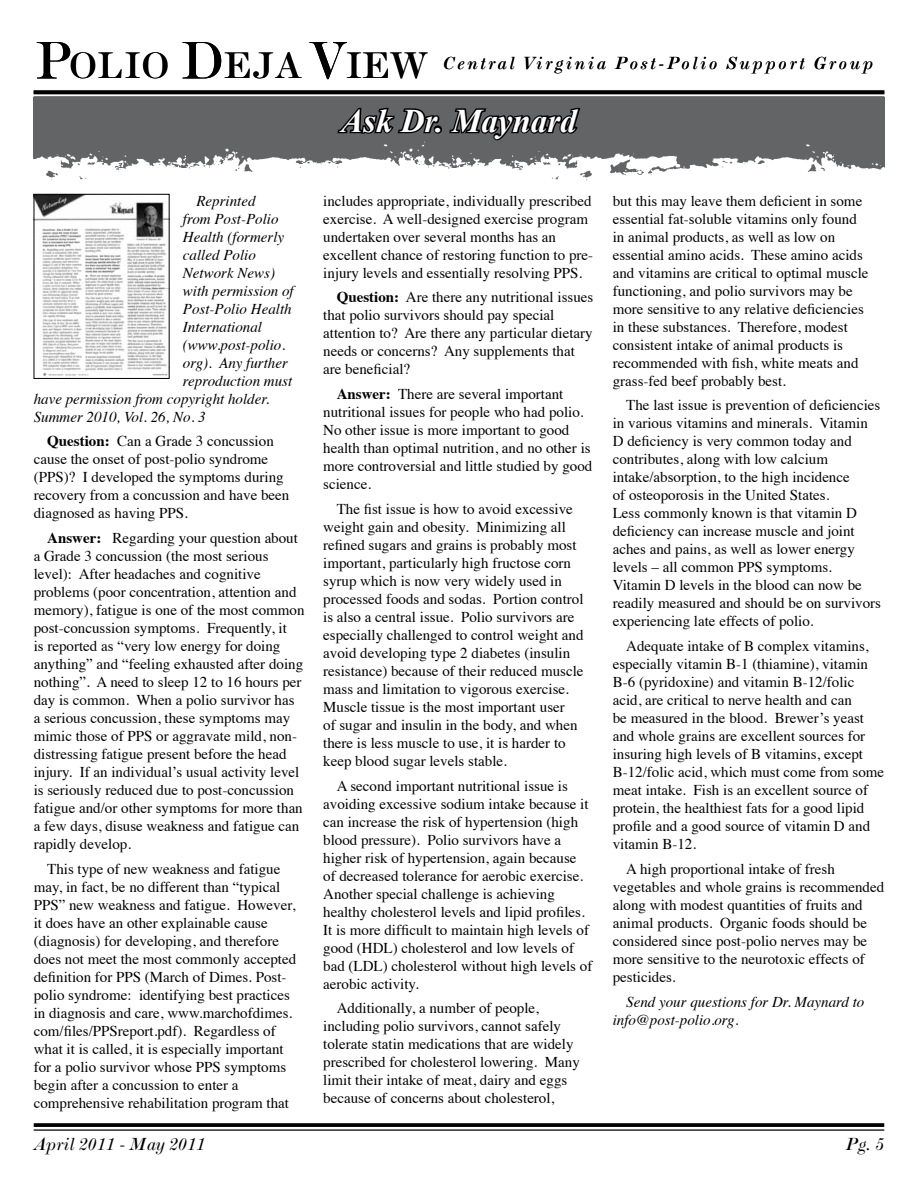
<style>
.page{position:relative;width:918px;height:1188px;background:#fff}
.page>*{position:absolute;margin:0;border:0;box-sizing:border-box;transform-origin:0 0}
.t1{font:italic 700 33px "Times New Roman";color:#fff}
.t2{font:italic 18px "Scotch Roman MT Std";letter-spacing:.15em;color:#000}
.t3{font:italic 18px "Scotch Roman MT Std";color:#000}
.t4{font:15px/18px "Times";color:#000}
.t5{font:italic 15px/18px "Times";color:#000}
.s1{font-style:normal;font-size:54px}
.s2{font-style:normal;font-size:37.8px}
.s3{font-weight:700}
</style>
<div class="page">
<svg style="left:34px;top:90px;width:850px;height:4px;fill:#000"></svg>
<hr style="left:34px;top:97px;width:850px;height:1px;background:#000">
<svg style="left:34px;top:1123px;width:850px;height:4px;fill:#060606"></svg>
<hr style="left:34px;top:1129px;width:850px;height:2px;background:#000">
<img style="left:34px;top:98px;width:850px;height:83px">
<svg style="left:335px;top:97px;width:247px;height:64px"></svg>
<img style="left:36px;top:196px;width:131px;height:180px">
<div style="left:34px;top:194px;width:135px;height:185px;border:1px solid #000"></div>
<p class="t2" style="left:35px;top:52px;width:840px"><span class="s1">P</span><span class="s2">OLIO</span> <span class="s1">D</span><span class="s2">EJA</span> <span class="s1">V</span><span class="s2">IEW</span> Central Virginia Post-Polio Support Group</p>
<h1 class="t1" style="left:341px;top:98px;width:237px">Ask Dr. Maynard</h1>
<p class="t5" style="left:196px;top:191px;width:61px">Reprinted</p>
<p class="t5" style="left:183px;top:209px;width:97px">from Post-Polio</p>
<p class="t5" style="left:183px;top:227px;width:103px">Health (formerly</p>
<p class="t5" style="left:183px;top:245px;width:74px">called Polio</p>
<p class="t5" style="left:183px;top:263px;width:94px">Network News)</p>
<p class="t5" style="left:183px;top:281px;width:112px">with permission of</p>
<p class="t5" style="left:183px;top:299px;width:110px">Post-Polio Health</p>
<p class="t5" style="left:183px;top:317px;width:81px">International</p>
<p class="t5" style="left:183px;top:335px;width:104px">(www.post-polio.</p>
<p class="t5" style="left:183px;top:353px;width:107px">org). Any further</p>
<p class="t5" style="left:183px;top:371px;width:111px">reproduction must</p>
<p class="t5" style="left:34px;top:389px;width:237px">have permission from copyright holder.</p>
<p class="t5" style="left:34px;top:407px;width:174px">Summer 2010, Vol. 26, No. 3</p>
<p class="t4" style="left:34px;top:431px;width:257px;text-indent:13px"><span class="s3">Question:</span> Can a Grade 3 concussion cause the onset of post-polio syndrome (PPS)? I developed the symptoms during recovery from a concussion and have been diagnosed as having PPS.</p>
<p class="t4" style="left:34px;top:528px;width:272px;text-indent:13px"><span class="s3">Answer:</span> Regarding your question about a Grade 3 concussion (the most serious level): After headaches and cognitive problems (poor concentration, attention and memory), fatigue is one of the most common post-concussion symptoms. Frequently, it<br>is reported as “very low energy for doing anything” and “feeling exhausted after doing nothing”. A need to sleep 12 to 16 hours per day is common. When a polio survivor has a serious concussion, these symptoms may mimic those of PPS or aggravate mild, non&shy;distressing fatigue present before the head injury. If an individual’s usual activity level is seriously reduced due to post-concussion fatigue and/or other symptoms for more than a few days, disuse weakness and fatigue can rapidly develop.</p>
<p class="t4" style="left:34px;top:859px;width:264px;text-indent:13px">This type of new weakness and fatigue may, in fact, be no different than “typical PPS” new weakness and fatigue. However, it does have an other explainable cause (diagnosis) for developing, and therefore does not meet the most commonly accepted definition for PPS (March of Dimes. Post&shy;polio syndrome: identifying best practices in diagnosis and care, www.marchofdimes. com/files/PPSreport.pdf). Regardless of what it is called, it is especially important for a polio survivor whose PPS symptoms begin after a concussion to enter a comprehensive rehabilitation program that</p>
<p class="t4" style="left:323px;top:190px;width:271px">includes appropriate, individually prescribed exercise. A well-designed exercise program undertaken over several months has an excellent chance of restoring function to pre&shy;injury levels and essentially resolving PPS.</p>
<p class="t4" style="left:323px;top:287px;width:272px;text-indent:14px"><span class="s3">Question:</span> Are there any nutritional issues that polio survivors should pay special attention to? Are there any particular dietary needs or concerns? Any supplements that are beneficial?</p>
<p class="t4" style="left:323px;top:384px;width:271px;text-indent:14px"><span class="s3">Answer:</span> There are several important nutritional issues for people who had polio.<br>No other issue is more important to good health than optimal nutrition, and no other is more controversial and little studied by good science.</p>
<p class="t4" style="left:323px;top:499px;width:262px;text-indent:14px">The fist issue is how to avoid excessive weight gain and obesity. Minimizing all refined sugars and grains is probably most important, particularly high fructose corn syrup which is now very widely used in processed foods and sodas. Portion control is also a central issue. Polio survivors are especially challenged to control weight and avoid developing type 2 diabetes (insulin resistance) because of their reduced muscle mass and limitation to vigorous exercise.<br>Muscle tissue is the most important user<br>of sugar and insulin in the body, and when there is less muscle to use, it is harder to keep blood sugar levels stable.</p>
<p class="t4" style="left:323px;top:775px;width:271px;text-indent:14px">A second important nutritional issue is avoiding excessive sodium intake because it can increase the risk of hypertension (high blood pressure). Polio survivors have a higher risk of hypertension, again because of decreased tolerance for aerobic exercise.<br>Another special challenge is achieving healthy cholesterol levels and lipid profiles.<br>It is more difficult to maintain high levels of good (HDL) cholesterol and low levels of bad (LDL) cholesterol without high levels of aerobic activity.</p>
<p class="t4" style="left:323px;top:998px;width:258px;text-indent:14px">Additionally, a number of people, including polio survivors, cannot safely tolerate statin medications that are widely prescribed for cholesterol lowering. Many limit their intake of meat, dairy and eggs because of concerns about cholesterol,</p>
<p class="t4" style="left:613px;top:190px;width:257px">but this may leave them deficient in some essential fat-soluble vitamins only found in animal products, as well as low on essential amino acids. These amino acids and vitamins are critical to optimal muscle functioning, and polio survivors may be more sensitive to any relative deficiencies in these substances. Therefore, modest consistent intake of animal products is recommended with fish, white meats and grass-fed beef probably best.</p>
<p class="t4" style="left:613px;top:395px;width:270px;text-indent:14px">The last issue is prevention of deficiencies in various vitamins and minerals. Vitamin D deficiency is very common today and contributes, along with low calcium intake/absorption, to the high incidence<br>of osteoporosis in the United States.<br>Less commonly known is that vitamin D deficiency can increase muscle and joint aches and pains, as well as lower energy levels – all common PPS symptoms.<br>Vitamin D levels in the blood can now be readily measured and should be on survivors experiencing late effects of polio.</p>
<p class="t4" style="left:613px;top:636px;width:273px;text-indent:14px">Adequate intake of B complex vitamins, especially vitamin B-1 (thiamine), vitamin B-6 (pyridoxine) and vitamin B-12/folic acid, are critical to nerve health and can<br>be measured in the blood. Brewer’s yeast and whole grains are excellent sources for insuring high levels of B vitamins, except B-12/folic acid, which must come from some meat intake. Fish is an excellent source of protein, the healthiest fats for a good lipid profile and a good source of vitamin D and vitamin B-12.</p>
<p class="t4" style="left:613px;top:859px;width:273px;text-indent:14px">A high proportional intake of fresh vegetables and whole grains is recommended along with modest quantities of fruits and animal products. Organic foods should be considered since post-polio nerves may be more sensitive to the neurotoxic effects of pesticides.</p>
<p class="t5" style="left:613px;top:992px;width:253px;text-indent:14px">Send your questions for Dr. Maynard to info@post-polio.org.</p>
<p class="t3" style="left:34px;top:1133px;width:174px">April 2011 - May 2011</p>
<p class="t2" style="left:846px;top:1133px;width:40px">Pg. 5</p>
</div>
